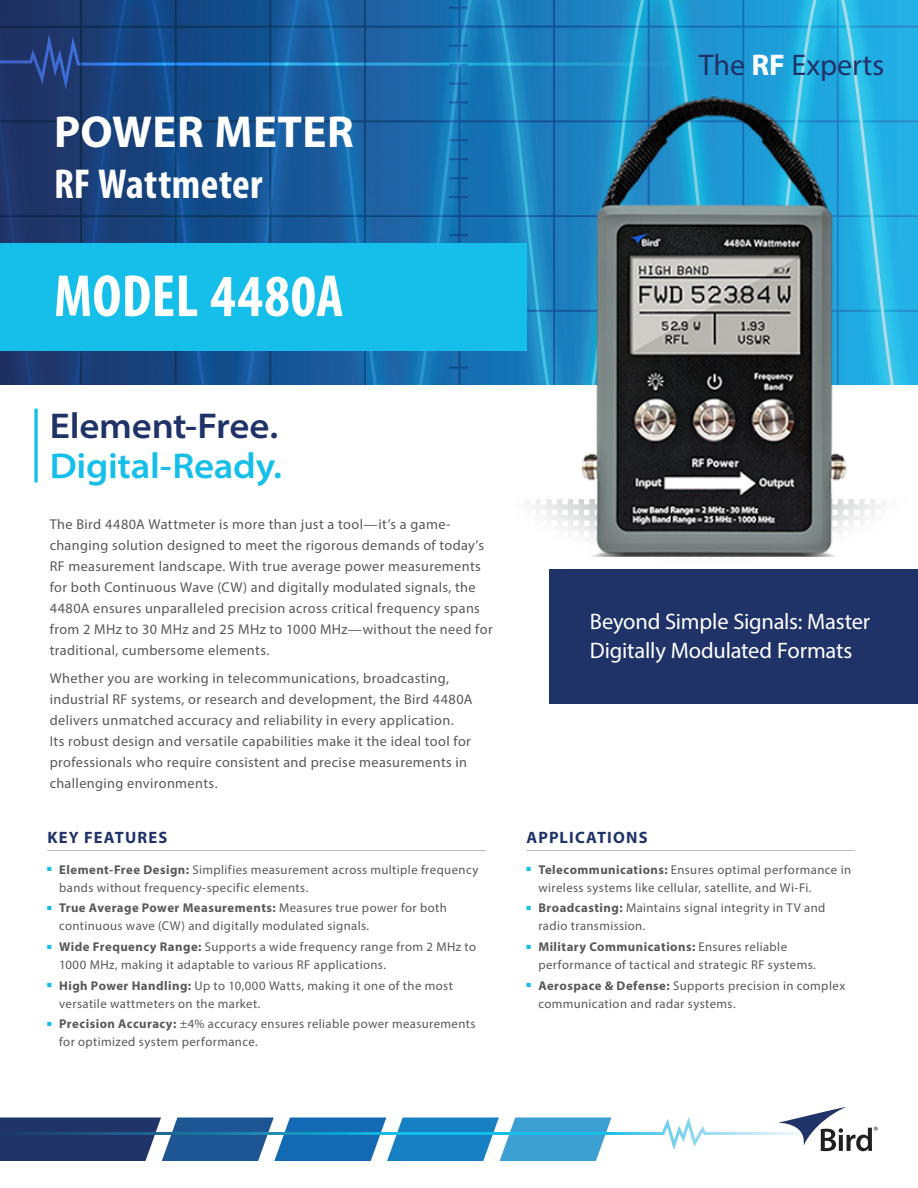
<style>
.page{position:relative;width:918px;height:1188px;background:#fff}
.page>*{position:absolute;margin:0;border:0;box-sizing:border-box;transform-origin:0 0}
.t1{font:600 semi-expanded 73.8px "Myriad Pro";color:#15bfe9;scale:.49 1}
.t2{font:700 condensed 60px "Myriad Pro";letter-spacing:.005em;color:#fff}
.t3{font:700 45px "Myriad Pro";letter-spacing:.01em;color:#fff}
.t4{font:700 condensed 42px "Myriad Pro";letter-spacing:.01em;color:#fff}
.t5{font:600 semi-expanded 36px "Myriad Pro";letter-spacing:-.01em;color:#15bfe9}
.t6{font:600 semi-expanded 36px "Myriad Pro";letter-spacing:-.005em;color:#1f3369}
.t7{font:30px "Myriad Pro";color:#1f3369}
.t8{font:22.5px/28.5px "Myriad Pro";letter-spacing:-.01em;color:#fff}
.t9{font:700 16.5px "Myriad Pro";letter-spacing:.07em;color:#1f3369}
.t10{font:14.25px/21px "Myriad Pro";letter-spacing:.025em;color:#57585a}
.t11{font:12.75px/18px "Myriad Pro";letter-spacing:.03em;color:#57585a}
.s1{font-weight:700;color:#fff}
.s2{font-weight:700}
</style>
<div class="page">
<img style="left:0;top:0;width:918px;height:385px">
<svg style="left:0;top:34px;width:918px;height:56px;background:#1e76b2"></svg>
<svg style="left:0;top:1107px;width:878px;height:54px"></svg>
<div style="left:0;top:243px;width:526px;height:108px;background:#15bfe9"></div>
<hr style="left:47px;top:850px;width:439px;height:1px;background:#bcbdc0">
<hr style="left:526px;top:850px;width:329px;height:1px;background:#bcbdc0">
<svg style="left:527px;top:499px;width:359px;height:32px"></svg>
<img style="left:576px;top:90px;width:276px;height:467px">
<div style="left:549px;top:569px;width:369px;height:135px;background:#1f3369"></div>
<p class="t3" style="left:54px;top:103px;width:301px">POWER METER</p>
<p class="t4" style="left:54px;top:157px;width:210px">RF Wattmeter</p>
<p class="t2" style="left:54px;top:259px;width:291px">MODEL 4480A</p>
<p class="t7" style="left:699px;top:47px;width:187px">The <span class="s1">RF</span> Experts</p>
<p class="t1" style="left:31px;top:391px;width:22px">|</p>
<p class="t6" style="left:50px;top:402px;width:230px">Element-Free.</p>
<p class="t5" style="left:50px;top:443px;width:234px">Digital-Ready.</p>
<p class="t10" style="left:50px;top:514px;width:445px">The Bird 4480A Wattmeter is more than just a tool—it’s a game&shy;changing solution designed to meet the rigorous demands of today’s RF measurement landscape. With true average power measurements for both Continuous Wave (CW) and digitally modulated signals, the 4480A ensures unparalleled precision across critical frequency spans from 2 MHz to 30 MHz and 25 MHz to 1000 MHz—without the need for traditional, cumbersome elements.</p>
<p class="t10" style="left:50px;top:667px;width:424px">Whether you are working in telecommunications, broadcasting, industrial RF systems, or research and development, the Bird 4480A delivers unmatched accuracy and reliability in every application.<br>Its robust design and versatile capabilities make it the ideal tool for professionals who require consistent and precise measurements in challenging environments.</p>
<p class="t9" style="left:47px;top:826px;width:122px">KEY FEATURES</p>
<p class="t11" style="left:59px;top:860px;width:421px;text-indent:-12px"><sup>■</sup> <span class="s2">Element-Free Design:</span> Simplifies measurement across multiple frequency bands without frequency-specific elements.</p>
<p class="t11" style="left:59px;top:899px;width:389px;text-indent:-12px"><sup>■</sup> <span class="s2">True Average Power Measurements:</span> Measures true power for both continuous wave (CW) and digitally modulated signals.</p>
<p class="t11" style="left:59px;top:937px;width:419px;text-indent:-12px"><sup>■</sup> <span class="s2">Wide Frequency Range:</span> Supports a wide frequency range from 2 MHz to<br>1000 MHz, making it adaptable to various RF applications.</p>
<p class="t11" style="left:59px;top:976px;width:395px;text-indent:-12px"><sup>■</sup> <span class="s2">High Power Handling:</span> Up to 10,000 Watts, making it one of the most versatile wattmeters on the market.</p>
<p class="t11" style="left:59px;top:1015px;width:418px;text-indent:-12px"><sup>■</sup> <span class="s2">Precision Accuracy:</span> ±4% accuracy ensures reliable power measurements for optimized system performance.</p>
<p class="t8" style="left:590px;top:607px;width:282px">Beyond Simple Signals: Master<br>Digitally Modulated Formats</p>
<p class="t9" style="left:527px;top:826px;width:123px">APPLICATIONS</p>
<p class="t11" style="left:538px;top:860px;width:314px;text-indent:-12px"><sup>■</sup> <span class="s2">Telecommunications:</span> Ensures optimal performance in wireless systems like cellular, satellite, and Wi-Fi.</p>
<p class="t11" style="left:538px;top:899px;width:289px;text-indent:-12px"><sup>■</sup> <span class="s2">Broadcasting:</span> Maintains signal integrity in TV and radio transmission.</p>
<p class="t11" style="left:538px;top:937px;width:279px;text-indent:-12px"><sup>■</sup> <span class="s2">Military Communications:</span> Ensures reliable performance of tactical and strategic RF systems.</p>
<p class="t11" style="left:538px;top:976px;width:308px;text-indent:-12px"><sup>■</sup> <span class="s2">Aerospace &amp; Defense:</span> Supports precision in complex communication and radar systems.</p>
</div>
